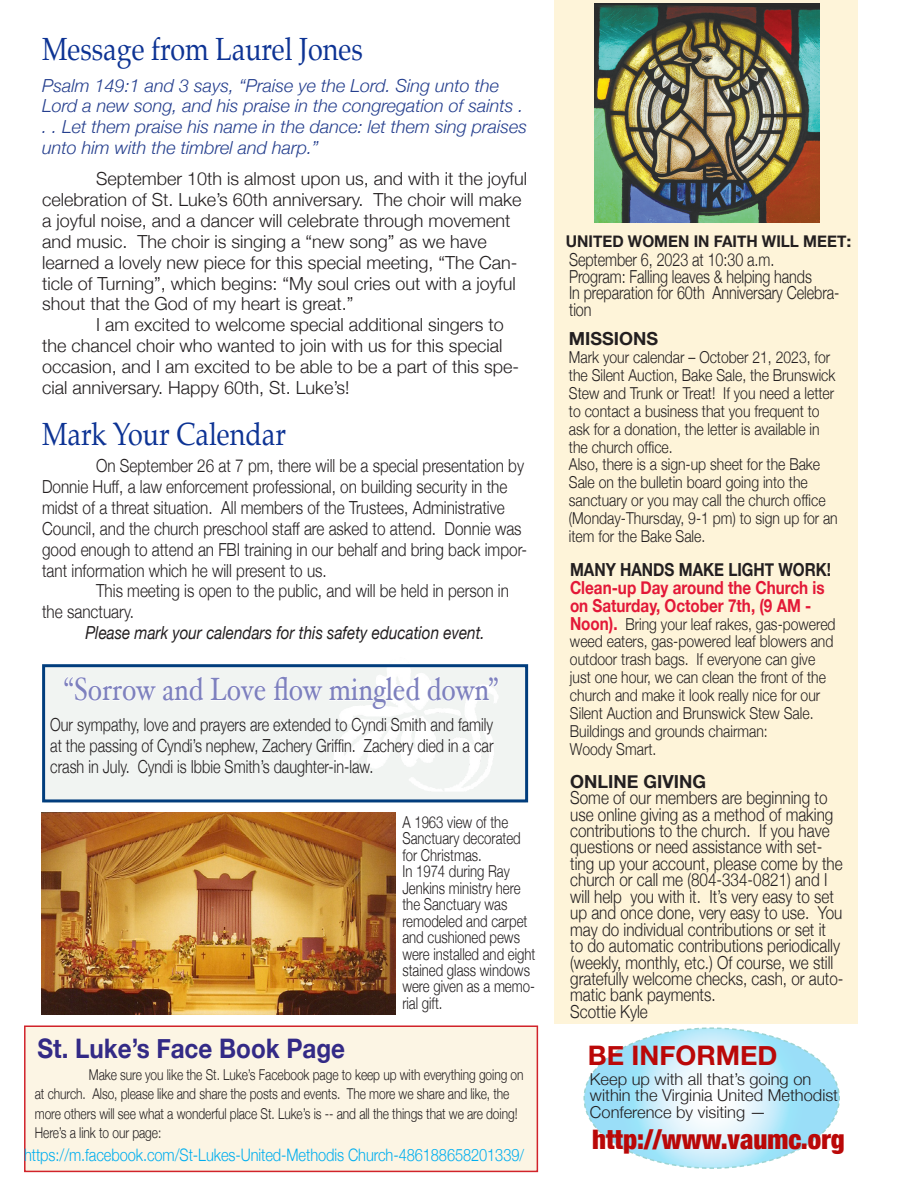
<style>
.page{position:relative;width:918px;height:1188px;background:#fff}
.page>*{position:absolute;margin:0;border:0;box-sizing:border-box;transform-origin:0 0}
.t1{font:32.25px "Hoefler Text";color:#7e81be;scale:.83 1}
.t2{font:31.35px "Palatino";color:#0d3394;scale:.86 1}
.t3{font:700 26.85px "Helvetica Neue";color:#332a86;scale:.9 1}
.t4{font:900 condensed 26.85px "Helvetica Neue";color:#ba0808}
.t5{font:700 26.85px "Helvetica Neue";color:#ba0808}
.t6{font:300 18px/16.5px "Helvetica Neue";color:#231f20;scale:.85 1}
.t7{font:300 18px/20.9px "Helvetica Neue";color:#231f20}
.t8{font:300 18px/16.5px "Helvetica Neue";color:#231f20;scale:.8 1}
.t9{font:italic 300 18px/20.9px "Helvetica Neue";color:#253f8e}
.t10{font:700 18px/18px "Helvetica Neue";color:#e31837;scale:.85 1}
.t11{font:italic 18px "Helvetica Neue";color:#231f20;scale:.85 1}
.t12{font:700 18px "Helvetica Neue";color:#231f20;scale:.85 1}
.t13{font:700 18px "Helvetica Neue";color:#231f20}
.t14{font:300 17.25px "Helvetica Neue";letter-spacing:-.005em;color:#00aeef;scale:.85 1}
.t15{font:300 16.5px/18px "Helvetica Neue";color:#231f20;scale:.85 1}
.t16{font:300 16.5px/16.5px "Helvetica Neue";color:#231f20;scale:.8 1}
.t17{font:300 16.5px/16.5px "Helvetica Neue";color:#231f20}
.t18{font:700 16.2px "Helvetica Neue";color:#231f20;scale:.94 1}
.t19{font:300 15px/19.5px "Helvetica Neue";letter-spacing:-.005em;color:#231f20;scale:.8 1}
.s1{font-size:16.5px}
.s2{font-weight:700;font-size:18px;color:#e31837}
</style>
<div class="page">
<div style="left:554px;top:0;width:304px;height:1024px;background:#fef4d9"></div>
<svg style="left:583px;top:1027px;width:257px;height:142px"></svg>
<div style="left:24px;top:1025px;width:514px;height:147px;background:#fcf5e4;border:2px solid #d1232a"></div>
<img style="left:595px;top:4px;width:224px;height:218px">
<div style="left:44px;top:666px;width:481px;height:136px;background:#ecf0ed"></div>
<img style="left:333px;top:668px;width:66px;height:107px">
<div style="left:42px;top:664px;width:486px;height:138px;border:3px solid #013d7d"></div>
<svg style="left:64px;top:676px;width:140px;height:25px"></svg>
<svg style="left:210px;top:677px;width:56px;height:24px"></svg>
<svg style="left:274px;top:676px;width:49px;height:25px"></svg>
<svg style="left:329px;top:676px;width:92px;height:34px"></svg>
<svg style="left:427px;top:676px;width:72px;height:29px"></svg>
<img style="left:41px;top:813px;width:354px;height:201px">
<p class="t2" style="left:42px;top:23px;width:374px">Message from Laurel Jones</p>
<p class="t9" style="left:42px;top:74px;width:487px">Psalm 149:1 and 3 says, “Praise ye the Lord. Sing unto the Lord a new song, and his praise in the congregation of saints . . . Let them praise his name in the dance: let them sing praises unto him with the timbrel and harp.”</p>
<p class="t7" style="left:42px;top:167px;width:487px;text-indent:54px">September 10th is almost upon us, and with it the joyful celebration of St. Luke’s 60th anniversary. The choir will make a joyful noise, and a dancer will celebrate through movement and music. The choir is singing a “new song” as we have learned a lovely new piece for this special meeting, “The Can&shy;ticle of Turning”, which begins: “My soul cries out with a joyful shout that the God of my heart is great.”</p>
<p class="t7" style="left:42px;top:314px;width:479px;text-indent:54px">I am excited to welcome special additional singers to the chancel choir who wanted to join with us for this special occasion, and I am excited to be able to be a part of this spe&shy;cial anniversary. Happy 60th, St. Luke’s!</p>
<p class="t2" style="left:42px;top:408px;width:285px">Mark Your Calendar</p>
<p class="t6" style="left:42px;top:454px;width:572px;line-height:20.9px;text-indent:54px">On September 26 at 7 pm, there will be a special presentation by Donnie Huff, a law enforcement professional, on building security in the midst of a threat situation. All members of the Trustees, Administrative Council, and the church preschool staff are asked to attend. Donnie was good enough to attend an FBI training in our behalf and bring back impor&shy;tant information which he will present to us.</p>
<p class="t6" style="left:42px;top:580px;width:551px;line-height:20.9px;text-indent:54px">This meeting is open to the public, and will be held in person in the sanctuary.</p>
<p class="t11" style="left:85px;top:620px;width:472px">Please mark your calendars for this safety education event.</p>
<p class="t1" style="left:64px;top:670px;width:526px">“Sorrow and Love flow mingled down”</p>
<p class="t8" style="left:50px;top:716px;width:555px">Our sympathy, love and prayers are extended to Cyndi Smith and family</p>
<p class="t8" style="left:50px;top:734px;width:556px;line-height:20.9px">at the passing of Cyndi’s nephew, Zachery Griffin. Zachery died in a car crash in July. Cyndi is Ibbie Smith’s daughter-in-law.</p>
<p class="t3" style="left:38px;top:1028px;width:343px">St. Luke’s Face Book Page</p>
<p class="t16" style="left:402px;top:813px;width:134px">A 1963 view of the</p>
<p class="t16" style="left:402px;top:829px;width:150px">Sanctuary decorated</p>
<p class="t16" style="left:402px;top:846px;width:101px">for Christmas.</p>
<p class="t16" style="left:402px;top:862px;width:136px">In 1974 during Ray</p>
<p class="t16" style="left:402px;top:879px;width:149px">Jenkins ministry here</p>
<p class="t16" style="left:402px;top:895px;width:168px">the Sanctuary was remodeled and carpet and cushioned pews were installed and eight stained glass windows were given as a memo&shy;rial gift.</p>
<p class="t19" style="left:35px;top:1064px;width:612px;text-indent:54px">Make sure you like the St. Luke’s Facebook page to keep up with everything going on at church. Also, please like and share the posts and events. The more we share and like, the more others will see what a wonderful place St. Luke’s is -- and all the things that we are doing!<br>Here’s a link to our page:</p>
<p class="t14" style="left:24px;top:1141px;width:590px">https://m.facebook.com/St-Lukes-United-Methodis Church-486188658201339<span class="s1">/</span></p>
<p class="t18" style="left:566px;top:228px;width:305px">UNITED WOMEN IN FAITH WILL MEET:</p>
<p class="t8" style="left:569px;top:251px;width:258px">September 6, 2023 at 10:30 a.m.</p>
<p class="t8" style="left:569px;top:267px;width:305px">Program: Falling leaves &amp; helping hands</p>
<p class="t8" style="left:569px;top:284px;width:339px">In preparation for 60th Anniversary Celebra&shy;tion</p>
<p class="t13" style="left:569px;top:324px;width:91px">MISSIONS</p>
<p class="t15" style="left:569px;top:347px;width:315px">Mark your calendar – October 21, 2023, for the Silent Auction, Bake Sale, the Brunswick Stew and Trunk or Treat! If you need a letter to contact a business that you frequent to ask for a donation, the letter is available in the church office.</p>
<p class="t15" style="left:569px;top:455px;width:318px">Also, there is a sign-up sheet for the Bake Sale on the bulletin board going into the sanctuary or you may call the church office (Monday-Thursday, 9-1 pm) to sign up for an item for the Bake Sale.</p>
<p class="t12" style="left:570px;top:555px;width:309px">MANY HANDS MAKE LIGHT WORK!</p>
<p class="t10" style="left:570px;top:579px;width:301px">Clean-up Day around the Church is on Saturday, October 7th, (9 AM -</p>
<p class="t15" style="left:570px;top:614px;width:314px"><span class="s2">Noon).</span> Bring your leaf rakes, gas-powered weed eaters, gas-powered leaf blowers and outdoor trash bags. If everyone can give just one hour, we can clean the front of the church and make it look really nice for our Silent Auction and Brunswick Stew Sale.</p>
<p class="t15" style="left:570px;top:721px;width:234px">Buildings and grounds chairman:</p>
<p class="t15" style="left:570px;top:739px;width:103px">Woody Smart.</p>
<p class="t13" style="left:570px;top:767px;width:137px">ONLINE GIVING</p>
<p class="t6" style="left:570px;top:788px;width:323px">Some of our members are beginning to use online giving as a method of making contributions to the church. If you have questions or need assistance with set&shy;ting up your account, please come by the church or call me (804-334-0821) and I will help you with it. It’s very easy to set up and once done, very easy to use. You may do individual contributions or set it<br>to do automatic contributions periodically (weekly, monthly, etc.) Of course, we still gratefully welcome checks, cash, or auto&shy;matic bank payments.</p>
<p class="t6" style="left:570px;top:1002px;width:93px">Scottie Kyle</p>
<p class="t5" style="left:588px;top:1034px;width:191px">BE INFORMED</p>
<p class="t17" style="left:590px;top:1070px;width:250px">Keep up with all that’s going on within the Virginia United Methodist<br>Conference by visiting —</p>
<p class="t4" style="left:592px;top:1118px;width:254px">http://www.vaumc.org</p>
</div>
